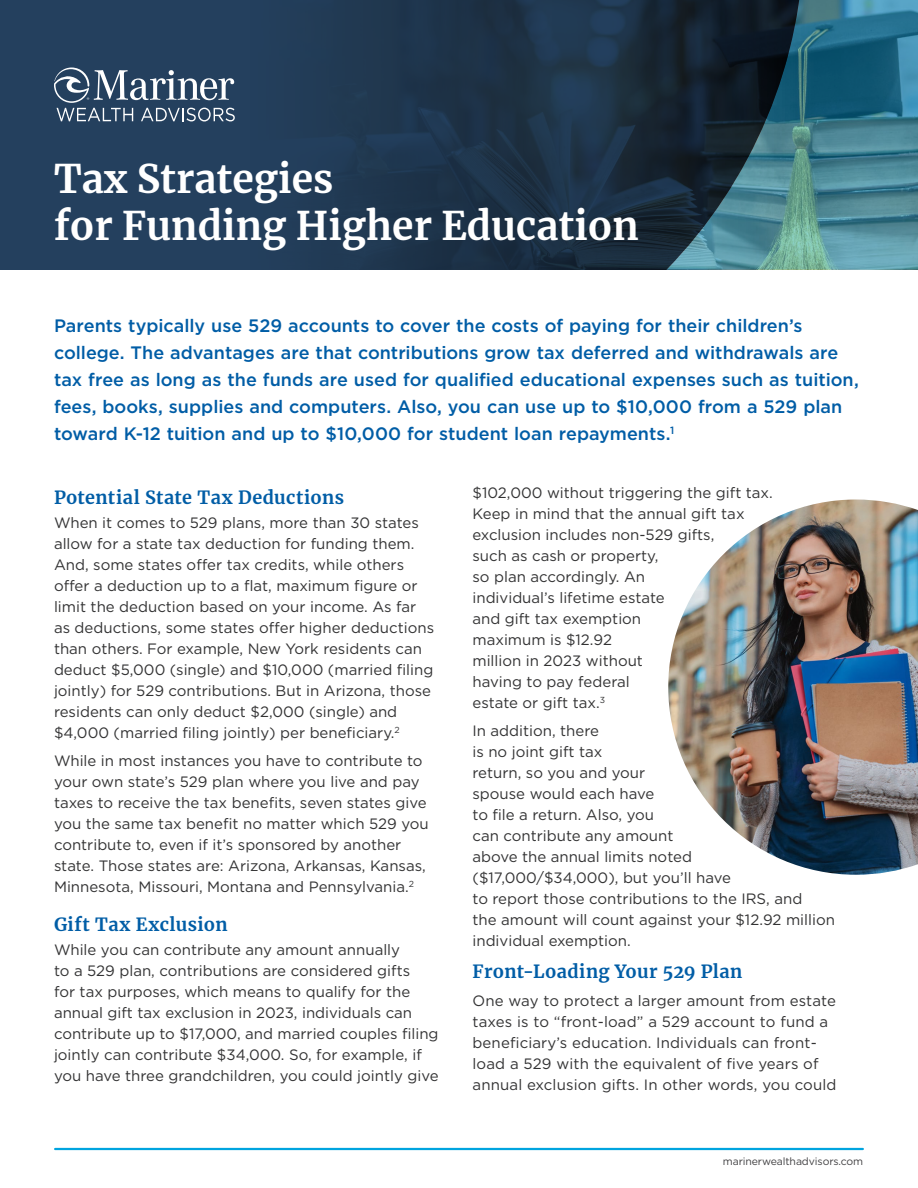
<style>
.page{position:relative;width:918px;height:1188px;background:#fff}
.page>*{position:absolute;margin:0;border:0;box-sizing:border-box;transform-origin:0 0}
.t1{font:700 39px/46.8px "Merriweather";color:#fff}
.t2{font:500 18px/27px "Gotham";color:#005da6}
.t3{font:700 18px "Merriweather";letter-spacing:.02em;color:#005da6}
.t4{font:15px/21px "Gotham";color:#333334}
.t5{font:10.5px "Gotham";letter-spacing:-.01em;color:#414042}
</style>
<div class="page">
<hr style="left:55px;top:1148px;width:808px;height:2px;background:#00a4df">
<svg style="left:804px;top:0;width:114px;height:270px;background:#3e7e91"></svg>
<img style="left:668px;top:500px;width:250px;height:375px">
<svg style="left:0;top:0;width:804px;height:270px;background:#223b51"></svg>
<svg style="left:54px;top:68px;width:181px;height:54px;background:#546a81"></svg>
<h1 class="t1" style="left:54px;top:155px;width:587px">Tax Strategies<br>for Funding Higher Education</h1>
<p class="t2" style="left:54px;top:312px;width:806px">Parents typically use 529 accounts to cover the costs of paying for their children’s college. The advantages are that contributions grow tax deferred and withdrawals are tax free as long as the funds are used for qualified educational expenses such as tuition, fees, books, supplies and computers. Also, you can use up to $10,000 from a 529 plan toward K-12 tuition and up to $10,000 for student loan repayments.<sup>1</sup></p>
<p class="t3" style="left:54px;top:485px;width:292px">Potential State Tax Deductions</p>
<p class="t4" style="left:54px;top:512px;width:382px">When it comes to 529 plans, more than 30 states allow for a state tax deduction for funding them.<br>And, some states offer tax credits, while others offer a deduction up to a flat, maximum figure or limit the deduction based on your income. As far as deductions, some states offer higher deductions than others. For example, New York residents can deduct $5,000 (single) and $10,000 (married filing jointly) for 529 contributions. But in Arizona, those residents can only deduct $2,000 (single) and $4,000 (married filing jointly) per beneficiary.<sup>2</sup></p>
<p class="t4" style="left:54px;top:750px;width:376px">While in most instances you have to contribute to your own state’s 529 plan where you live and pay taxes to receive the tax benefits, seven states give you the same tax benefit no matter which 529 you contribute to, even if it’s sponsored by another state. Those states are: Arizona, Arkansas, Kansas, Minnesota, Missouri, Montana and Pennsylvania.<sup>2</sup></p>
<p class="t3" style="left:54px;top:912px;width:175px">Gift Tax Exclusion</p>
<p class="t4" style="left:54px;top:939px;width:386px">While you can contribute any amount annually<br>to a 529 plan, contributions are considered gifts<br>for tax purposes, which means to qualify for the annual gift tax exclusion in 2023, individuals can contribute up to $17,000, and married couples filing jointly can contribute $34,000. So, for example, if you have three grandchildren, you could jointly give</p>
<p class="t4" style="left:472px;top:482px;width:302px">$102,000 without triggering the gift tax.<br>Keep in mind that the annual gift tax exclusion includes non-529 gifts,<br>such as cash or property,<br>so plan accordingly. An<br>individual’s lifetime estate<br>and gift tax exemption<br>maximum is $12.92<br>million in 2023 without<br>having to pay federal<br>estate or gift tax.<sup>3</sup></p>
<p class="t4" style="left:472px;top:720px;width:364px">In addition, there<br>is no joint gift tax<br>return, so you and your<br>spouse would each have<br>to file a return. Also, you<br>can contribute any amount<br>above the annual limits noted ($17,000/$34,000), but you’ll have<br>to report those contributions to the IRS, and<br>the amount will count against your $12.92 million individual exemption.</p>
<p class="t3" style="left:472px;top:959px;width:271px">Front-Loading Your 529 Plan</p>
<p class="t4" style="left:472px;top:990px;width:366px">One way to protect a larger amount from estate taxes is to “front-load” a 529 account to fund a beneficiary’s education. Individuals can front&shy;load a 529 with the equivalent of five years of annual exclusion gifts. In other words, you could</p>
<p class="t5" style="left:723px;top:1155px;width:142px">marinerwealthadvisors.com</p>
</div>
